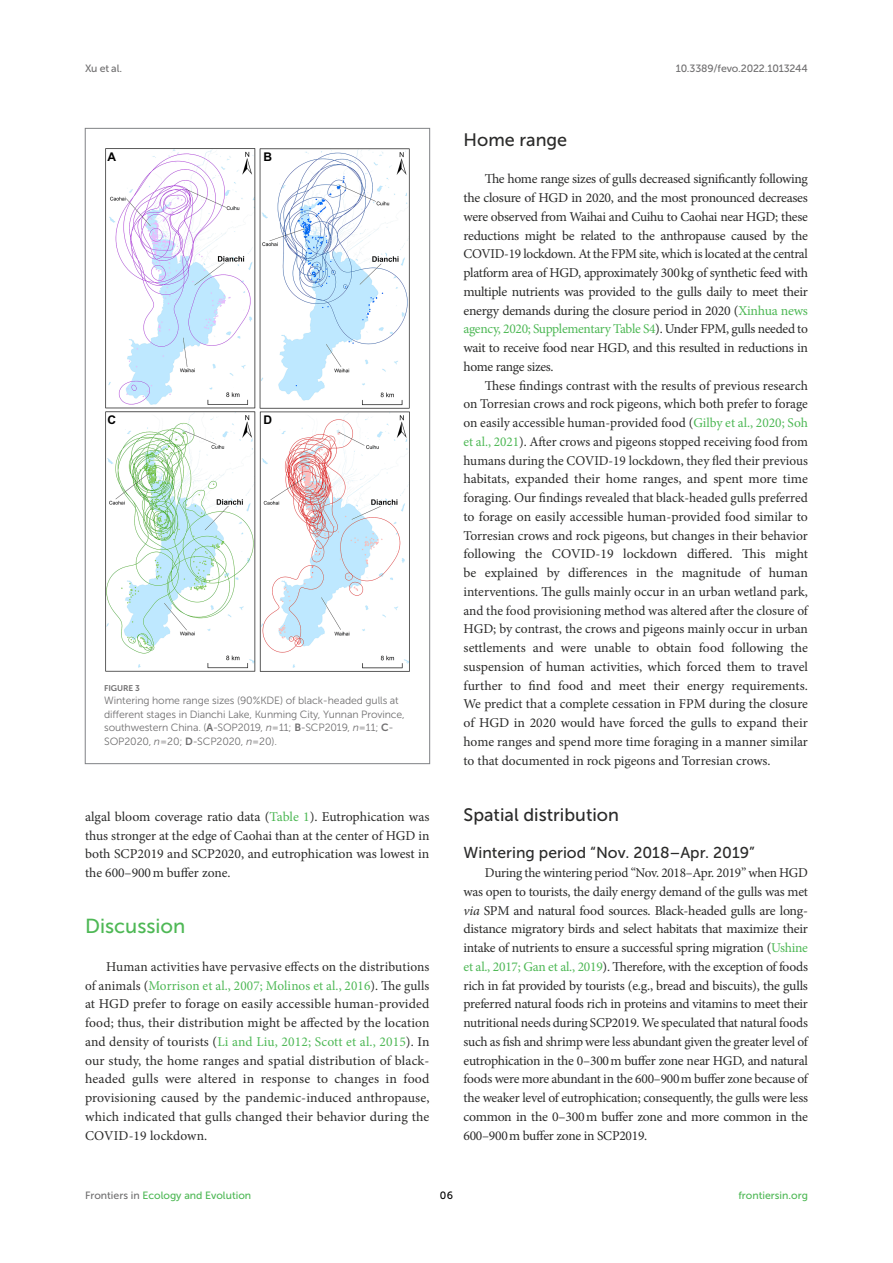
<style>
.page{position:relative;width:893px;height:1263px;background:#fff}
.page>*{position:absolute;margin:0;border:0;box-sizing:border-box;transform-origin:0 0}
.HEAD_1{font:20.25px "Museo Sans 500";color:#4eb855}
.HEAD_2{font:18px "Museo Sans 500";color:#2b2b2a}
.HEAD_3_after_HEAD_2{font:15.75px "Museo Sans 500";color:#2b2b2a}
.TEXT_FLUSH{font:13.5px/18.8px "Minion Pro";letter-spacing:-.015em;color:#2b2b2a;text-align:justify}
.TEXT{font:13.5px/18.8px "Minion Pro";letter-spacing:-.005em;color:#2b2b2a;text-align:justify}
.t1{font:700 12px "Arial";color:#000}
.FIG_LEG{font:10.5px/13.5px "Museo Sans 300";letter-spacing:-.01em;color:#706f70}
.t2{font:10.5px "Museo Sans 500";color:#4eb855}
.t3{font:10.5px "Museo Sans 500";letter-spacing:-.015em;color:#706f70}
.t4{font:10.5px "Museo Sans 500";color:#000}
.FIG_HD{font:8.25px "Museo Sans 700";letter-spacing:-.01em;color:#706f70}
.s1{font-family:"Museo Sans 700"}
.s2{font-style:italic}
.s3{color:#4eb855}
.s4{color:#706f70}
</style>
<div class="page">
<img style="left:105px;top:148px;width:305px;height:524px">
<p class="t3" style="left:85px;top:63px;width:39px">Xu et al.</p>
<p class="t3" style="left:676px;top:63px;width:134px">10.3389/fevo.2022.1013244</p>
<p class="t1" style="left:108px;top:148px;width:10px">A</p>
<p class="t1" style="left:263px;top:148px;width:10px">B</p>
<p class="t1" style="left:108px;top:412px;width:10px">C</p>
<p class="t1" style="left:263px;top:412px;width:10px">D</p>
<p class="FIG_HD" style="left:104px;top:683px;width:37px">FIGURE 3</p>
<p class="FIG_LEG" style="left:104px;top:694px;width:302px">Wintering home range sizes (90%KDE) of black-headed gulls at different stages in Dianchi Lake, Kunming City, Yunnan Province, southwestern China. (<span class="s1">A</span>-SOP2019, <span class="s2">n</span> = 11; <span class="s1">B</span>-SCP2019, <span class="s2">n</span> = 11; <span class="s1">C</span>-SOP2020, <span class="s2">n</span> = 20; <span class="s1">D</span>-SCP2020, <span class="s2">n</span> = 20).</p>
<p class="TEXT_FLUSH" style="left:85px;top:807px;width:346px">algal bloom coverage ratio data (<span class="s3">Table 1</span>). Eutrophication was thus stronger at the edge of Caohai than at the center of HGD in both SCP2019 and SCP2020, and eutrophication was lowest in the 600–900m buffer zone.</p>
<p class="HEAD_1" style="left:85px;top:915px;width:102px">Discussion</p>
<p class="TEXT_FLUSH" style="left:85px;top:957px;width:346px;text-indent:21px">Human activities have pervasive effects on the distributions of animals (<span class="s3">Morrison et al., 2007; Molinos et al., 2016</span>). The gulls at HGD prefer to forage on easily accessible human-provided food; thus, their distribution might be affected by the location and density of tourists (<span class="s3">Li and Liu, 2012; Scott et al., 2015</span>). In our study, the home ranges and spatial distribution of black&shy;headed gulls were altered in response to changes in food provisioning caused by the pandemic-induced anthropause, which indicated that gulls changed their behavior during the COVID-19 lockdown.</p>
<p class="HEAD_2" style="left:463px;top:130px;width:105px">Home range</p>
<p class="TEXT_FLUSH" style="left:463px;top:170px;width:346px;text-indent:21px">The home range sizes of gulls decreased significantly following the closure of HGD in 2020, and the most pronounced decreases were observed from Waihai and Cuihu to Caohai near HGD; these reductions might be related to the anthropause caused by the COVID-19 lockdown. At the FPM site, which is located at the central platform area of HGD, approximately 300kg of synthetic feed with multiple nutrients was provided to the gulls daily to meet their energy demands during the closure period in 2020 (<span class="s3">Xinhua news agency, 2020; Supplementary Table S4</span>). Under FPM, gulls needed to wait to receive food near HGD, and this resulted in reductions in home range sizes.</p>
<p class="TEXT" style="left:463px;top:376px;width:346px;text-indent:21px">These findings contrast with the results of previous research on Torresian crows and rock pigeons, which both prefer to forage on easily accessible human-provided food (<span class="s3">Gilby et al., 2020; Soh et al., 2021</span>). After crows and pigeons stopped receiving food from humans during the COVID-19 lockdown, they fled their previous habitats, expanded their home ranges, and spent more time foraging. Our findings revealed that black-headed gulls preferred to forage on easily accessible human-provided food similar to Torresian crows and rock pigeons, but changes in their behavior following the COVID-19 lockdown differed. This might be explained by differences in the magnitude of human interventions. The gulls mainly occur in an urban wetland park, and the food provisioning method was altered after the closure of HGD; by contrast, the crows and pigeons mainly occur in urban settlements and were unable to obtain food following the suspension of human activities, which forced them to travel further to find food and meet their energy requirements.<br>We predict that a complete cessation in FPM during the closure of HGD in 2020 would have forced the gulls to expand their home ranges and spend more time foraging in a manner similar to that documented in rock pigeons and Torresian crows.</p>
<p class="HEAD_2" style="left:463px;top:805px;width:157px">Spatial distribution</p>
<p class="HEAD_3_after_HEAD_2" style="left:463px;top:844px;width:293px">Wintering period “Nov. 2018–Apr. 2019”</p>
<p class="TEXT_FLUSH" style="left:463px;top:863px;width:346px;text-indent:21px">During the wintering period “Nov. 2018–Apr. 2019” when HGD was open to tourists, the daily energy demand of the gulls was met <span class="s2">via</span> SPM and natural food sources. Black-headed gulls are long&shy;distance migratory birds and select habitats that maximize their intake of nutrients to ensure a successful spring migration (<span class="s3">Ushine et al., 2017; Gan et al., 2019</span>). Therefore, with the exception of foods rich in fat provided by tourists (e.g., bread and biscuits), the gulls preferred natural foods rich in proteins and vitamins to meet their nutritional needs during SCP2019. We speculated that natural foods such as fish and shrimp were less abundant given the greater level of eutrophication in the 0–300m buffer zone near HGD, and natural foods were more abundant in the 600–900m buffer zone because of the weaker level of eutrophication; consequently, the gulls were less common in the 0–300m buffer zone and more common in the 600–900m buffer zone in SCP2019.</p>
<p class="t2" style="left:85px;top:1190px;width:168px"><span class="s4">Frontiers in</span> Ecology and Evolution</p>
<p class="t4" style="left:440px;top:1190px;width:15px">06</p>
<p class="t2" style="left:738px;top:1190px;width:71px">frontiersin.org</p>
</div>
